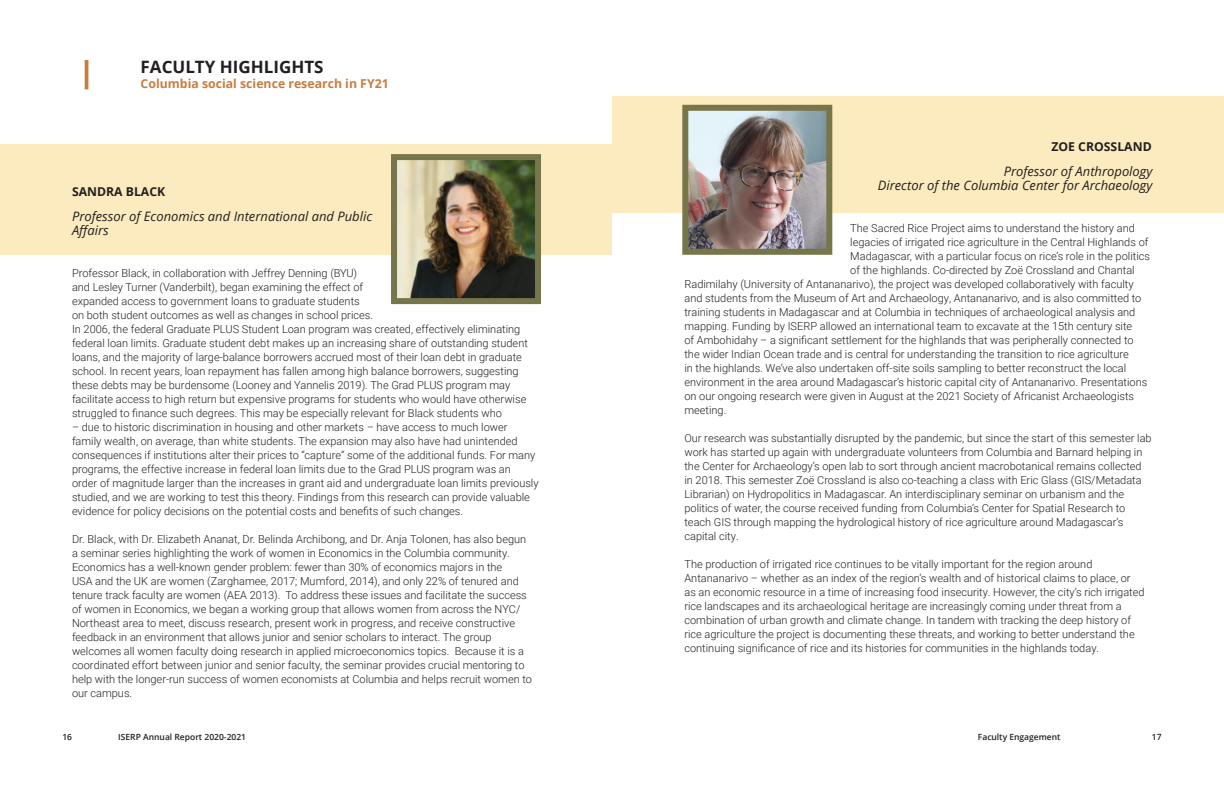
<style>
.page{position:relative;width:1224px;height:792px;background:#fff}
.page>*{position:absolute;margin:0;border:0;box-sizing:border-box;transform-origin:0 0}
.Page_Header_-_Black{font:700 17px "Open Sans";color:#231f20}
.Page_Header_Subtext{font:italic 13px/14px "Open Sans";color:#231f20}
.Page_Section_Title{font:700 12.3px "Open Sans";color:#c87d3f}
.Page_Section_Title-2{font:700 12.2px "Open Sans";color:#231f20}
.Page_Header_Subtext-2{font:300 11px/14px "Roboto";color:#231f20}
.t1{font:600 8.5px "Open Sans";color:#231f20}
</style>
<div class="page">
<div style="left:0;top:145px;width:612px;height:110px;background:#fcebbe"></div>
<hr style="left:85px;top:60px;width:3px;height:29px;background:#c87d3f">
<div style="left:612px;top:96px;width:612px;height:117px;background:#fcebbe"></div>
<img style="left:398px;top:161px;width:136px;height:136px">
<div style="left:391px;top:154px;width:150px;height:150px;border:6px solid #77764b"></div>
<img style="left:689px;top:112px;width:136px;height:136px">
<div style="left:682px;top:105px;width:150px;height:150px;border:6px solid #77764b"></div>
<p class="Page_Header_-_Black" style="left:141px;top:55px;width:185px">FACULTY HIGHLIGHTS</p>
<p class="Page_Section_Title" style="left:141px;top:75px;width:250px">Columbia social science research in FY21</p>
<p class="Page_Section_Title-2" style="left:72px;top:183px;width:95px">SANDRA BLACK</p>
<p class="Page_Header_Subtext" style="left:72px;top:209px;width:302px">Professor of Economics and International and Public<br>Affairs</p>
<p class="Page_Header_Subtext-2" style="left:72px;top:265px;width:457px">Professor Black, in collaboration with Jeffrey Denning (BYU)<br>and Lesley Turner (Vanderbilt), began examining the effect of<br>expanded access to government loans to graduate students<br>on both student outcomes as well as changes in school prices.<br>In 2006, the federal Graduate PLUS Student Loan program was created, effectively eliminating federal loan limits. Graduate student debt makes up an increasing share of outstanding student loans, and the majority of large-balance borrowers accrued most of their loan debt in graduate school. In recent years, loan repayment has fallen among high balance borrowers, suggesting these debts may be burdensome (Looney and Yannelis 2019). The Grad PLUS program may facilitate access to high return but expensive programs for students who would have otherwise struggled to finance such degrees. This may be especially relevant for Black students who</p>
<p class="Page_Header_Subtext-2" style="left:72px;top:419px;width:468px">– due to historic discrimination in housing and other markets – have access to much lower family wealth, on average, than white students. The expansion may also have had unintended consequences if institutions alter their prices to “capture” some of the additional funds. For many programs, the effective increase in federal loan limits due to the Grad PLUS program was an order of magnitude larger than the increases in grant aid and undergraduate loan limits previously studied, and we are working to test this theory. Findings from this research can provide valuable evidence for policy decisions on the potential costs and benefits of such changes.</p>
<p class="Page_Header_Subtext-2" style="left:72px;top:531px;width:462px">Dr. Black, with Dr. Elizabeth Ananat, Dr. Belinda Archibong, and Dr. Anja Tolonen, has also begun a seminar series highlighting the work of women in Economics in the Columbia community.<br>Economics has a well-known gender problem: fewer than 30% of economics majors in the<br>USA and the UK are women (Zarghamee, 2017; Mumford, 2014), and only 22% of tenured and tenure track faculty are women (AEA 2013). To address these issues and facilitate the success of women in Economics, we began a working group that allows women from across the NYC/ Northeast area to meet, discuss research, present work in progress, and receive constructive feedback in an environment that allows junior and senior scholars to interact. The group welcomes all women faculty doing research in applied microeconomics topics. Because it is a coordinated effort between junior and senior faculty, the seminar provides crucial mentoring to help with the longer-run success of women economists at Columbia and helps recruit women to our campus.</p>
<p class="Page_Section_Title-2" style="left:1051px;top:137px;width:102px">ZOE CROSSLAND</p>
<p class="Page_Header_Subtext" style="left:1004px;top:164px;width:150px">Professor of Anthropology</p>
<p class="Page_Header_Subtext" style="left:878px;top:178px;width:276px">Director of the Columbia Center for Archaeology</p>
<p class="Page_Header_Subtext-2" style="left:850px;top:220px;width:286px">The Sacred Rice Project aims to understand the history and</p>
<p class="Page_Header_Subtext-2" style="left:850px;top:234px;width:300px">legacies of irrigated rice agriculture in the Central Highlands of</p>
<p class="Page_Header_Subtext-2" style="left:850px;top:248px;width:301px">Madagascar, with a particular focus on rice’s role in the politics</p>
<p class="Page_Header_Subtext-2" style="left:850px;top:262px;width:286px">of the highlands. Co-directed by Zoë Crossland and Chantal</p>
<p class="Page_Header_Subtext-2" style="left:684px;top:276px;width:451px">Radimilahy (University of Antananarivo), the project was developed collaboratively with faculty</p>
<p class="Page_Header_Subtext-2" style="left:684px;top:290px;width:459px">and students from the Museum of Art and Archaeology, Antananarivo, and is also committed to</p>
<p class="Page_Header_Subtext-2" style="left:684px;top:304px;width:452px">training students in Madagascar and at Columbia in techniques of archaeological analysis and</p>
<p class="Page_Header_Subtext-2" style="left:684px;top:318px;width:449px">mapping. Funding by ISERP allowed an international team to excavate at the 15th century site</p>
<p class="Page_Header_Subtext-2" style="left:684px;top:332px;width:451px">of Ambohidahy – a significant settlement for the highlands that was peripherally connected to</p>
<p class="Page_Header_Subtext-2" style="left:684px;top:346px;width:446px">the wider Indian Ocean trade and is central for understanding the transition to rice agriculture</p>
<p class="Page_Header_Subtext-2" style="left:684px;top:360px;width:443px">in the highlands. We’ve also undertaken off-site soils sampling to better reconstruct the local</p>
<p class="Page_Header_Subtext-2" style="left:684px;top:374px;width:464px">environment in the area around Madagascar’s historic capital city of Antananarivo. Presentations</p>
<p class="Page_Header_Subtext-2" style="left:684px;top:388px;width:451px">on our ongoing research were given in August at the 2021 Society of Africanist Archaeologists</p>
<p class="Page_Header_Subtext-2" style="left:684px;top:402px;width:43px">meeting.</p>
<p class="Page_Header_Subtext-2" style="left:684px;top:430px;width:469px">Our research was substantially disrupted by the pandemic, but since the start of this semester lab work has started up again with undergraduate volunteers from Columbia and Barnard helping in the Center for Archaeology’s open lab to sort through ancient macrobotanical remains collected in 2018. This semester Zoë Crossland is also co-teaching a class with Eric Glass (GIS/Metadata Librarian) on Hydropolitics in Madagascar. An interdisciplinary seminar on urbanism and the politics of water, the course received funding from Columbia’s Center for Spatial Research to teach GIS through mapping the hydrological history of rice agriculture around Madagascar’s capital city.</p>
<p class="Page_Header_Subtext-2" style="left:684px;top:556px;width:462px">The production of irrigated rice continues to be vitally important for the region around Antananarivo – whether as an index of the region’s wealth and of historical claims to place, or as an economic resource in a time of increasing food insecurity. However, the city’s rich irrigated rice landscapes and its archaeological heritage are increasingly coming under threat from a combination of urban growth and climate change. In tandem with tracking the deep history of rice agriculture the project is documenting these threats, and working to better understand the continuing significance of rice and its histories for communities in the highlands today.</p>
<p class="t1" style="left:62px;top:731px;width:11px">16</p>
<p class="t1" style="left:118px;top:731px;width:129px">ISERP Annual Report 2020-2021</p>
<p class="t1" style="left:978px;top:731px;width:84px">Faculty Engagement</p>
<p class="t1" style="left:1152px;top:731px;width:11px">17</p>
</div>
